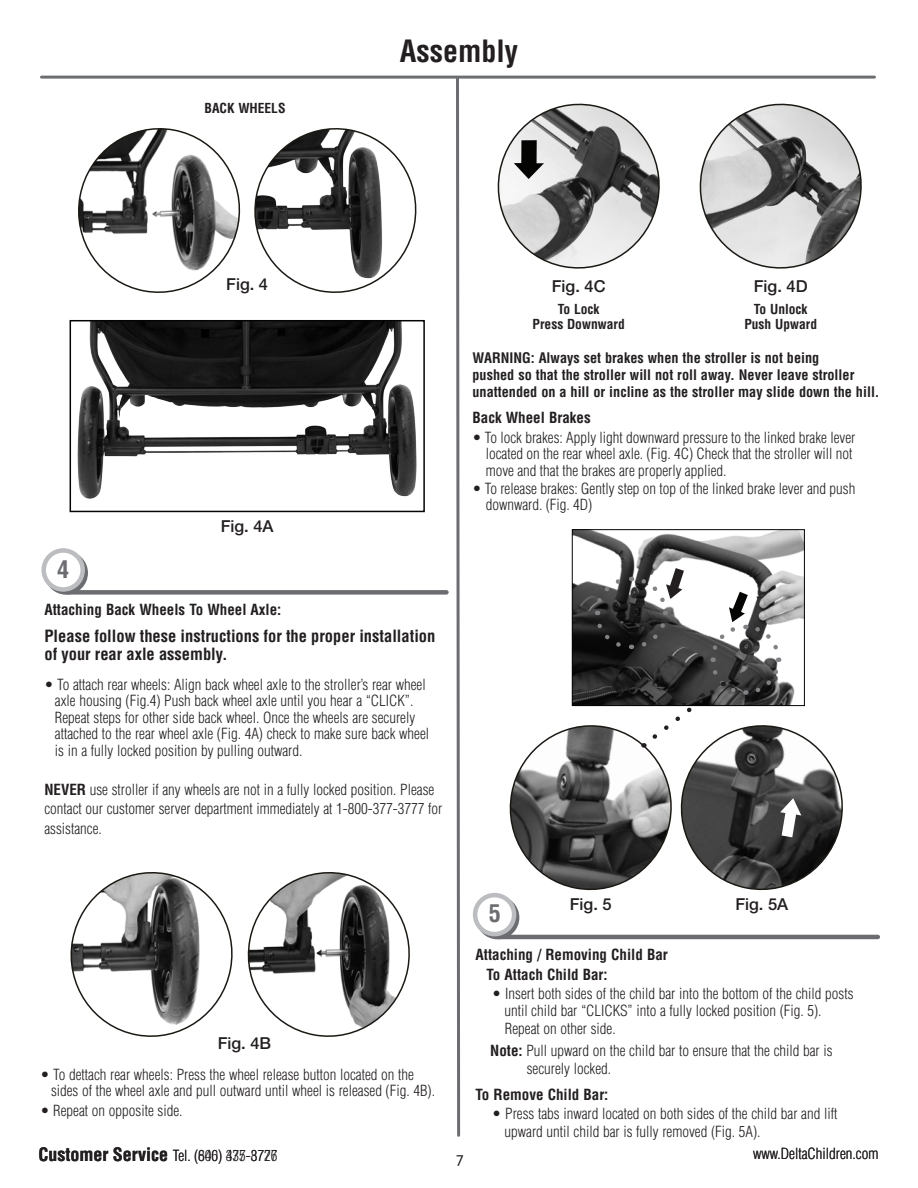
<style>
.page{position:relative;width:918px;height:1188px;background:#fff}
.page>*{position:absolute;margin:0;border:0;box-sizing:border-box;transform-origin:0 0}
.Headers{font:700 condensed 30px "Helvetica LT Std";color:#231f20}
.t1{font:700 condensed 24px "Helvetica LT Std";color:#6c6d70}
.Body_Copy{font:700 condensed 18px "Helvetica LT Std";color:#231f20}
.t2{font:700 condensed 16.5px "Helvetica LT Std";color:#231f20}
.t3{font:500 16.5px "Helvetica Neue LT Std";color:#231f20}
.Bullets{font:300 condensed 15px/16.5px "Helvetica LT Std";color:#231f20}
.Bullets-2{font:700 condensed 15px "Helvetica LT Std";color:#231f20}
.Body_Copy-2{font:300 condensed 15px "Helvetica LT Std";color:#231f20}
.t4{font:300 15px "VAG Rounded";color:#231f20}
.Bullets-3{font:700 condensed 14.25px "Helvetica LT Std";color:#231f20}
.Callouts{font:700 condensed 13.5px "Helvetica LT Std";color:#231f20}
.s1{font-weight:700}
</style>
<div class="page">
<hr style="left:41px;top:76px;width:834px;height:3px;background:#6c6d70">
<svg style="left:454px;top:78px;width:8px;height:1059px"></svg>
<div style="left:68px;top:590px;width:378px;height:5px;background:#6c6d70"></div>
<svg style="left:47px;top:553px;width:39px;height:39px"></svg>
<div style="left:44px;top:551px;width:44px;height:44px;border:4px solid #6c6d70;border-radius:50%"></div>
<svg style="left:44px;top:550px;width:39px;height:39px"></svg>
<div style="left:41px;top:548px;width:44px;height:44px;border:4px solid #bcbdc0;border-radius:50%"></div>
<img style="left:77px;top:323px;width:340px;height:176px">
<div style="left:70px;top:320px;width:355px;height:192px;border:2px solid #040503"></div>
<svg style="left:78px;top:128px;width:339px;height:165px"></svg>
<svg style="left:70px;top:872px;width:340px;height:165px"></svg>
<hr style="left:500px;top:935px;width:378px;height:4px;background:#6c6d70">
<svg style="left:478px;top:898px;width:39px;height:39px"></svg>
<div style="left:476px;top:896px;width:43px;height:43px;border:4px solid #6c6d70;border-radius:50%"></div>
<div style="left:475px;top:895px;width:39px;height:39px;background:#fff;border-radius:50%"></div>
<div style="left:473px;top:893px;width:43px;height:43px;border:4px solid #bcbdc0;border-radius:50%"></div>
<img style="left:574px;top:531px;width:229px;height:37px">
<svg style="left:502px;top:568px;width:341px;height:328px"></svg>
<svg style="left:497px;top:103px;width:163px;height:166px"></svg>
<svg style="left:699px;top:103px;width:163px;height:166px"></svg>
<p class="Callouts" style="left:205px;top:100px;width:82px">BACK WHEELS</p>
<p class="t3" style="left:226px;top:274px;width:43px">Fig. 4</p>
<p class="t3" style="left:221px;top:516px;width:54px">Fig. 4A</p>
<p class="Headers" style="left:400px;top:32px;width:120px">Assembly</p>
<p class="t3" style="left:552px;top:276px;width:55px">Fig. 4C</p>
<p class="Callouts" style="left:558px;top:301px;width:43px">To Lock</p>
<p class="Callouts" style="left:533px;top:316px;width:94px">Press Downward</p>
<p class="t3" style="left:754px;top:276px;width:55px">Fig. 4D</p>
<p class="Callouts" style="left:754px;top:301px;width:55px">To Unlock</p>
<p class="Callouts" style="left:744px;top:316px;width:74px">Push Upward</p>
<p class="Bullets-3" style="left:472px;top:349px;width:348px">WARNING: Always set brakes when the stroller is not being</p>
<p class="Bullets-3" style="left:472px;top:366px;width:383px">pushed so that the stroller will not roll away. Never leave stroller</p>
<p class="Bullets-3" style="left:472px;top:383px;width:409px">unattended on a hill or incline as the stroller may slide down the hill.</p>
<p class="Bullets-2" style="left:472px;top:409px;width:120px">Back Wheel Brakes</p>
<p class="Bullets" style="left:472px;top:429px;width:384px">• To lock brakes: Apply light downward pressure to the linked brake lever</p>
<p class="Bullets" style="left:486px;top:446px;width:368px">located on the rear wheel axle. (Fig. 4C) Check that the stroller will not</p>
<p class="Bullets" style="left:486px;top:462px;width:242px">move and that the brakes are properly applied.</p>
<p class="Bullets" style="left:472px;top:480px;width:384px">• To release brakes: Gently step on top of the linked brake lever and push</p>
<p class="Bullets" style="left:486px;top:497px;width:108px">downward. (Fig. 4D)</p>
<p class="t1" style="left:57px;top:554px;width:13px">4</p>
<p class="Bullets-2" style="left:44px;top:601px;width:239px">Attaching Back Wheels To Wheel Axle:</p>
<p class="t2" style="left:44px;top:626px;width:392px">Please follow these instructions for the proper installation</p>
<p class="t2" style="left:44px;top:644px;width:185px">of your rear axle assembly.</p>
<p class="Bullets" style="left:55px;top:676px;width:376px;text-indent:-11px">• To attach rear wheels: Align back wheel axle to the stroller’s rear wheel axle housing (Fig.4) Push back wheel axle until you hear a “CLICK”.<br>Repeat steps for other side back wheel. Once the wheels are securely attached to the rear wheel axle (Fig. 4A) check to make sure back wheel is in a fully locked position by pulling outward.</p>
<p class="Bullets" style="left:44px;top:781px;width:391px"><span class="s1">NEVER</span> use stroller if any wheels are not in a fully locked position. Please</p>
<p class="Bullets" style="left:44px;top:800px;width:399px">contact our customer server department immediately at 1-800-377-3777 for</p>
<p class="Bullets" style="left:44px;top:820px;width:59px">assistance.</p>
<p class="t3" style="left:218px;top:1033px;width:55px">Fig. 4B</p>
<p class="Bullets" style="left:51px;top:1066px;width:386px;text-indent:-10px">• To dettach rear wheels: Press the wheel release button located on the sides of the wheel axle and pull outward until wheel is released (Fig. 4B).</p>
<p class="Bullets" style="left:40px;top:1102px;width:144px">• Repeat on opposite side.</p>
<p class="t1" style="left:489px;top:898px;width:13px">5</p>
<p class="t3" style="left:570px;top:894px;width:43px">Fig. 5</p>
<p class="t3" style="left:735px;top:894px;width:54px">Fig. 5A</p>
<p class="Bullets-2" style="left:476px;top:946px;width:194px">Attaching / Removing Child Bar</p>
<p class="Bullets-2" style="left:487px;top:965px;width:123px">To Attach Child Bar:</p>
<p class="Bullets" style="left:504px;top:986px;width:351px;text-indent:-12px">• Insert both sides of the child bar into the bottom of the child posts until child bar “CLICKS” into a fully locked position (Fig. 5).</p>
<p class="Bullets" style="left:505px;top:1020px;width:112px">Repeat on other side.</p>
<p class="Bullets" style="left:490px;top:1043px;width:344px"><span class="s1">Note:</span> Pull upward on the child bar to ensure that the child bar is</p>
<p class="Bullets" style="left:527px;top:1061px;width:86px">securely locked.</p>
<p class="Bullets-2" style="left:476px;top:1085px;width:134px">To Remove Child Bar:</p>
<p class="Bullets" style="left:492px;top:1106px;width:347px">• Press tabs inward located on both sides of the child bar and lift</p>
<p class="Bullets" style="left:505px;top:1124px;width:257px">upward until child bar is fully removed (Fig. 5A).</p>
<p class="Body_Copy" style="left:38px;top:1143px;width:131px">Customer Service</p>
<p class="Bullets" style="left:198px;top:1147px;width:81px">646 435 8 26</p>
<p class="Body_Copy-2" style="left:173px;top:1146px;width:106px">Tel. (800) 377-3777</p>
<p class="Body_Copy-2" style="left:753px;top:1144px;width:127px">www.DeltaChildren.com</p>
<p class="t4" style="left:456px;top:1152px;width:9px">7</p>
</div>
